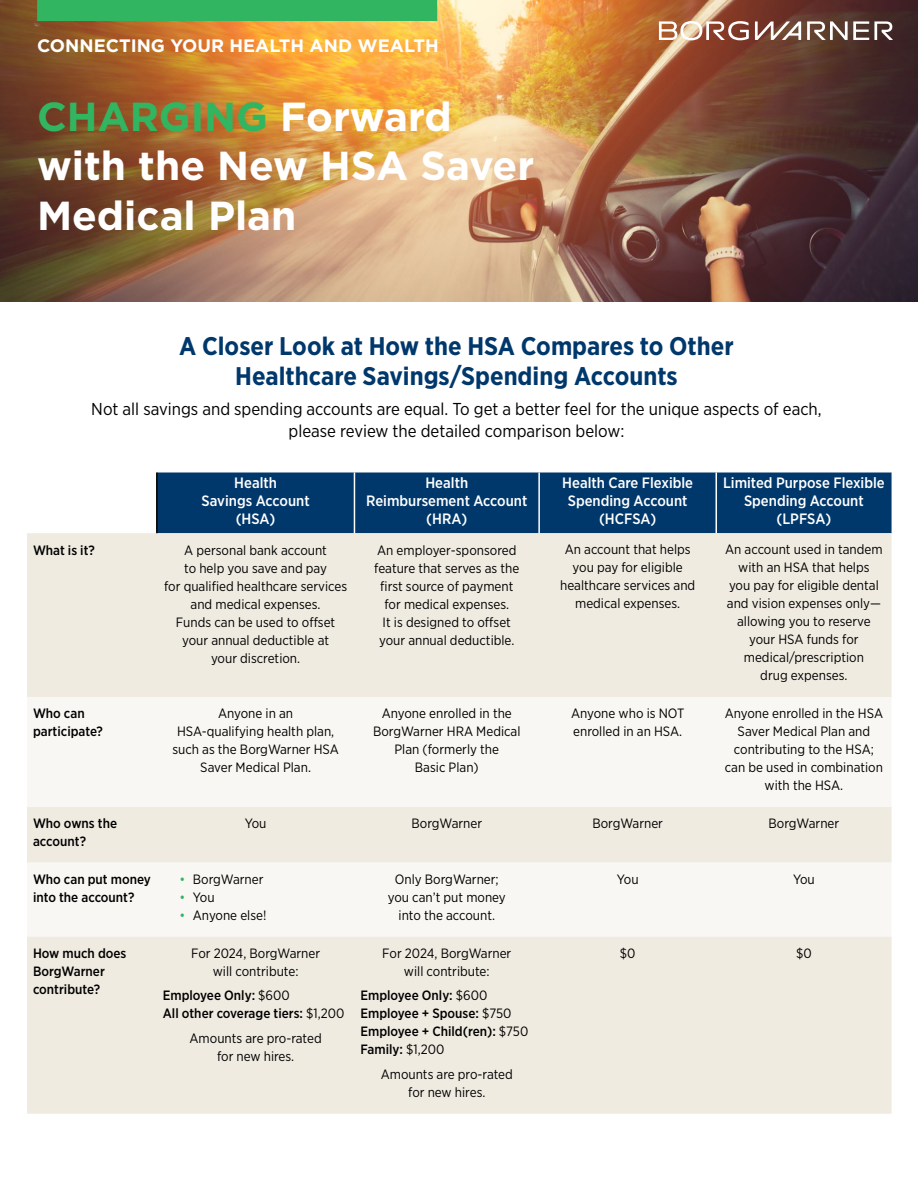
<style>
.page{position:relative;width:918px;height:1188px;background:#fff}
.page>*{position:absolute;margin:0;border:0;box-sizing:border-box;transform-origin:0 0}
.t1{font:700 40.5px/49.5px "Gotham";color:#fff}
.t2{font:700 25.5px/30px "Gotham Narrow";color:#00386c;text-align:center}
.t3{font:700 18px "Gotham";color:#fff}
.t4{font:17.25px/22.5px "Gotham Narrow";color:#000;text-align:center}
.t5{font:500 15px/18px "Gotham Narrow";color:#fff;text-align:center}
.t6{font:13.5px/18px "Gotham Narrow";color:#000;text-align:center}
.t7{font:500 13.5px/18px "Gotham Narrow";color:#000}
.s1{color:#32b561}
.s2{font-weight:400}
</style>
<div class="page">
<img style="left:0;top:0;width:918px;height:301px">
<svg style="left:659px;top:21px;width:234px;height:19px"></svg>
<div style="left:37px;top:0;width:400px;height:21px;background:#32b561"></div>
<div style="left:158px;top:472px;width:734px;height:61px;background:#00386c"></div>
<div style="left:27px;top:533px;width:865px;height:581px;background:#efebe1"></div>
<svg style="left:27px;top:697px;width:865px;height:239px;fill:#f9f7f3"></svg>
<hr style="left:156px;top:472px;width:2px;height:61px;background:#000">
<hr style="left:354px;top:472px;width:1px;height:61px;background:#fff">
<hr style="left:538px;top:472px;width:2px;height:61px;background:#fff">
<hr style="left:716px;top:472px;width:1px;height:61px;background:#fff">
<h3 class="t3" style="left:37px;top:34px;width:403px">CONNECTING YOUR HEALTH AND WEALTH</h3>
<h1 class="t1" style="left:37px;top:92px;width:499px"><span class="s1">CHARGING</span> Forward with the New HSA Saver<br>Medical Plan</h1>
<h2 class="t2" style="left:179px;top:331px;width:556px">A Closer Look at How the HSA Compares to Other<br>Healthcare Savings/Spending Accounts</h2>
<p class="t4" style="left:91px;top:397px;width:732px">Not all savings and spending accounts are equal. To get a better feel for the unique aspects of each, please review the detailed comparison below:</p>
<p class="t5" style="left:202px;top:474px;width:110px">Health<br>Savings Account (HSA)</p>
<p class="t5" style="left:366px;top:474px;width:163px">Health<br>Reimbursement Account (HRA)</p>
<p class="t5" style="left:562px;top:474px;width:132px">Health Care Flexible<br>Spending Account (HCFSA)</p>
<p class="t5" style="left:723px;top:474px;width:163px">Limited Purpose Flexible<br>Spending Account (LPFSA)</p>
<p class="t7" style="left:33px;top:541px;width:63px">What is it?</p>
<p class="t6" style="left:164px;top:541px;width:185px">A personal bank account<br>to help you save and pay<br>for qualified healthcare services and medical expenses.<br>Funds can be used to offset your annual deductible at<br>your discretion.</p>
<p class="t6" style="left:374px;top:541px;width:147px">An employer-sponsored feature that serves as the first source of payment for medical expenses.<br>It is designed to offset your annual deductible.</p>
<p class="t6" style="left:560px;top:540px;width:137px">An account that helps you pay for eligible healthcare services and medical expenses.</p>
<p class="t6" style="left:725px;top:540px;width:159px">An account used in tandem with an HSA that helps<br>you pay for eligible dental and vision expenses only— allowing you to reserve your HSA funds for medical/prescription<br>drug expenses.</p>
<p class="t7" style="left:33px;top:704px;width:72px">Who can participate?</p>
<p class="t6" style="left:172px;top:704px;width:168px">Anyone in an<br>HSA-qualifying health plan, such as the BorgWarner HSA<br>Saver Medical Plan.</p>
<p class="t6" style="left:373px;top:704px;width:149px">Anyone enrolled in the<br>BorgWarner HRA Medical<br>Plan (formerly the<br>Basic Plan)</p>
<p class="t6" style="left:571px;top:704px;width:115px;text-align:left">Anyone who is NOT enrolled in an HSA.</p>
<p class="t6" style="left:725px;top:704px;width:160px">Anyone enrolled in the HSA<br>Saver Medical Plan and contributing to the HSA; can be used in combination with the HSA.</p>
<p class="t7" style="left:33px;top:814px;width:86px">Who owns the account?</p>
<p class="t6" style="left:245px;top:814px;width:23px">You</p>
<p class="t6" style="left:411px;top:814px;width:72px">BorgWarner</p>
<p class="t6" style="left:592px;top:814px;width:72px">BorgWarner</p>
<p class="t6" style="left:769px;top:814px;width:72px">BorgWarner</p>
<p class="t7" style="left:33px;top:870px;width:119px">Who can put money into the account?</p>
<p class="t6" style="left:179px;top:870px;width:86px"><span class="s1">•</span> BorgWarner</p>
<p class="t6" style="left:388px;top:870px;width:120px">Only BorgWarner; you can’t put money into the account.</p>
<p class="t6" style="left:617px;top:870px;width:23px">You</p>
<p class="t6" style="left:793px;top:870px;width:23px">You</p>
<p class="t6" style="left:179px;top:888px;width:37px"><span class="s1">•</span> You</p>
<p class="t6" style="left:179px;top:906px;width:89px"><span class="s1">•</span> Anyone else!</p>
<p class="t7" style="left:33px;top:944px;width:95px">How much does<br>BorgWarner contribute?</p>
<p class="t6" style="left:191px;top:944px;width:131px">For 2024, BorgWarner will contribute:</p>
<p class="t7" style="left:163px;top:986px;width:183px">Employee Only: <span class="s2">$600<br></span>All other coverage tiers: <span class="s2">$1,200</span></p>
<p class="t6" style="left:190px;top:1029px;width:134px">Amounts are pro-rated for new hires.</p>
<p class="t6" style="left:382px;top:944px;width:131px">For 2024, BorgWarner will contribute:</p>
<p class="t7" style="left:360px;top:986px;width:169px">Employee Only: <span class="s2">$600<br></span>Employee + Spouse: <span class="s2">$750<br></span>Employee + Child(ren): <span class="s2">$750<br></span>Family: <span class="s2">$1,200</span></p>
<p class="t6" style="left:381px;top:1065px;width:134px">Amounts are pro-rated for new hires.</p>
<p class="t6" style="left:620px;top:943px;width:17px">$0</p>
<p class="t6" style="left:796px;top:943px;width:17px">$0</p>
</div>
